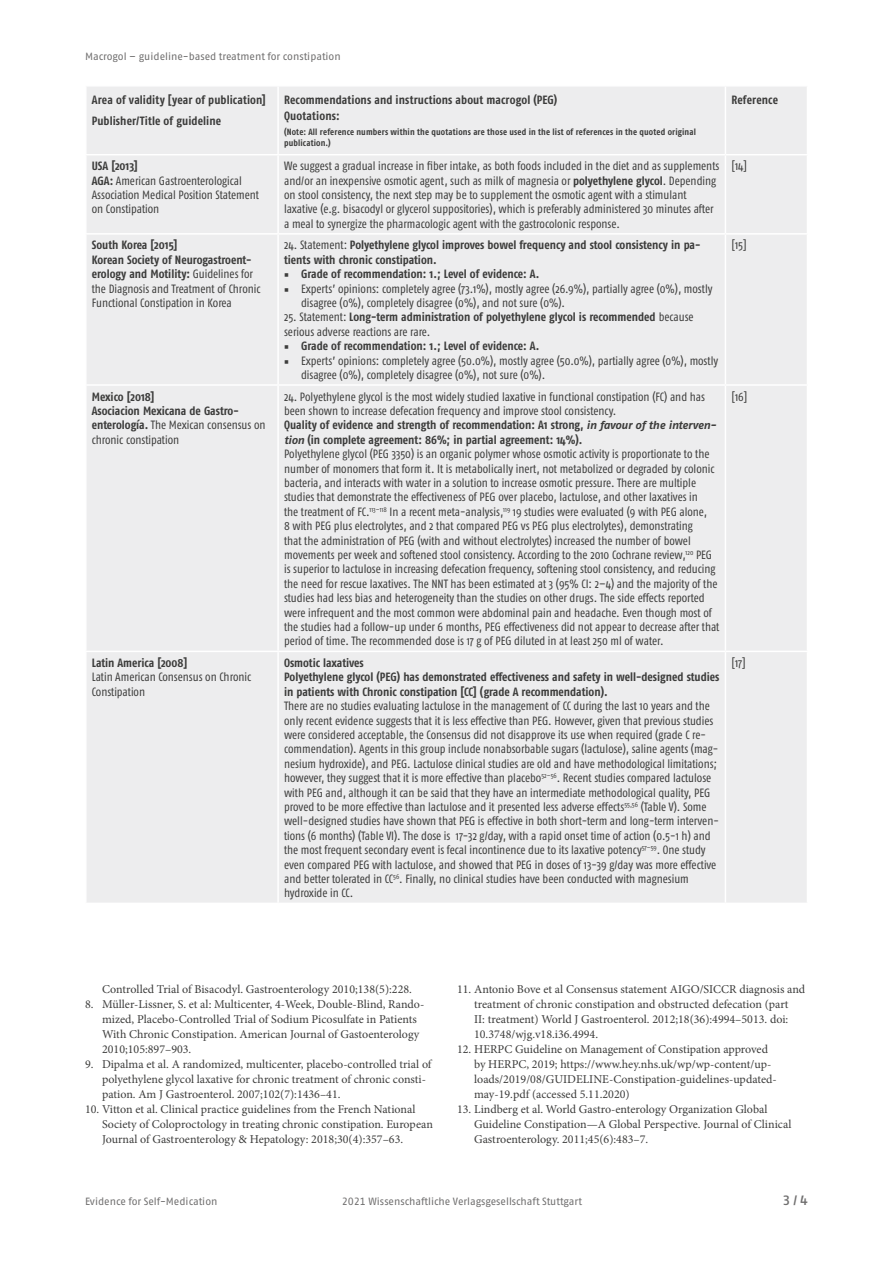
<style>
.page{position:relative;width:893px;height:1263px;background:#fff}
.page>*{position:absolute;margin:0;border:0;box-sizing:border-box;transform-origin:0 0}
.t1{font:500 13.5px "Fago Pro";color:#706f6f}
.t2{font:condensed 12px/14.4px "Fago Pro";color:#3c3c3b}
.t3{font:12px/15px "Minion Pro";color:#3c3c3b}
.t4{font:700 condensed 12px/14.4px "Fago Pro";color:#3c3c3b}
.t5{font:10.5px "Fago Pro";letter-spacing:-.005em;color:#706f6f}
.t6{font:700 condensed 9px/10.8px "Fago Pro";letter-spacing:.02em;color:#3c3c3b}
.s1{font-weight:700}
.s2{font-weight:400}
.s3{font-family:"Minion Pro";font-weight:400;font-stretch:normal}
.s4{font-family:"Minion Pro";font-stretch:normal}
.s5{font-weight:700;font-style:italic;font-stretch:normal;font-size:11.25px}
</style>
<div class="page">
<div style="left:87px;top:87px;width:720px;height:815px;background:#ededee"></div>
<hr style="left:277px;top:87px;width:2px;height:67px;background:#fff">
<hr style="left:725px;top:87px;width:1px;height:67px;background:#fff">
<hr style="left:85px;top:154px;width:193px;height:1px;background:#fff">
<hr style="left:278px;top:154px;width:447px;height:1px;background:#fff">
<hr style="left:277px;top:155px;width:2px;height:78px;background:#fff">
<hr style="left:725px;top:154px;width:83px;height:1px;background:#fff">
<hr style="left:725px;top:155px;width:1px;height:78px;background:#fff">
<hr style="left:85px;top:233px;width:193px;height:2px;background:#fff">
<hr style="left:278px;top:233px;width:447px;height:2px;background:#fff">
<hr style="left:277px;top:235px;width:2px;height:149px;background:#fff">
<hr style="left:725px;top:233px;width:83px;height:2px;background:#fff">
<hr style="left:725px;top:235px;width:1px;height:149px;background:#fff">
<hr style="left:85px;top:384px;width:193px;height:2px;background:#fff">
<hr style="left:278px;top:384px;width:447px;height:2px;background:#fff">
<hr style="left:277px;top:386px;width:2px;height:265px;background:#fff">
<hr style="left:725px;top:384px;width:83px;height:2px;background:#fff">
<hr style="left:725px;top:386px;width:1px;height:265px;background:#fff">
<hr style="left:85px;top:651px;width:193px;height:1px;background:#fff">
<hr style="left:278px;top:651px;width:447px;height:1px;background:#fff">
<hr style="left:277px;top:652px;width:2px;height:250px;background:#fff">
<hr style="left:725px;top:651px;width:83px;height:1px;background:#fff">
<hr style="left:725px;top:652px;width:1px;height:250px;background:#fff">
<p class="t5" style="left:85px;top:50px;width:257px">Macrogol – guideline-based treatment for constipation</p>
<p class="t4" style="left:92px;top:89px;width:176px;line-height:20.7px">Area of validity [year of publication]<br>Publisher/Title of guideline</p>
<p class="t4" style="left:284px;top:91px;width:275px;line-height:16.5px">Recommendations and instructions about macrogol (PEG)<br>Quotations:</p>
<p class="t6" style="left:284px;top:127px;width:413px">(Note: All reference numbers within the quotations are those used in the list of references in the quoted original publication.)</p>
<p class="t4" style="left:731px;top:92px;width:48px">Reference</p>
<p class="t2" style="left:92px;top:159px;width:169px"><span class="s1">USA [2013]<br>AGA:</span> American Gastroenterological<br>Association Medical Position Statement on Constipation</p>
<p class="t2" style="left:284px;top:159px;width:437px">We suggest a gradual increase in fiber intake, as both foods included in the diet and as supplements and/or an inexpensive osmotic agent, such as milk of magnesia or <span class="s1">polyethylene glycol</span>. Depending on stool consistency, the next step may be to supplement the osmotic agent with a stimulant laxative (e.g. bisacodyl or glycerol suppositories), which is preferably administered 30 minutes after a meal to synergize the pharmacologic agent with the gastrocolonic response.</p>
<p class="t2" style="left:731px;top:159px;width:17px">[14]</p>
<p class="t2" style="left:92px;top:238px;width:170px"><span class="s1">South Korea [2015]<br>Korean Society of Neurogastroent&shy;erology and Motility:</span> Guidelines for the Diagnosis and Treatment of Chronic Functional Constipation in Korea</p>
<p class="t4" style="left:284px;top:238px;width:418px"><span class="s2">24. Statement:</span> Polyethylene glycol improves bowel frequency and stool consistency in pa&shy;tients with chronic constipation.</p>
<p class="t2" style="left:731px;top:238px;width:17px">[15]</p>
<p class="t4" style="left:284px;top:267px;width:257px"><span class="s3">■</span> Grade of recommendation: 1.; Level of evidence: A.</p>
<p class="t2" style="left:301px;top:281px;width:413px;text-indent:-17px"><span class="s4">■</span> Experts’ opinions: completely agree (73.1%), mostly agree (26.9%), partially agree (0%), mostly disagree (0%), completely disagree (0%), and not sure (0%).</p>
<p class="t4" style="left:284px;top:310px;width:411px"><span class="s2">25. Statement:</span> Long-term administration of polyethylene glycol is recommended <span class="s2">because serious adverse reactions are rare.</span></p>
<p class="t4" style="left:284px;top:339px;width:257px"><span class="s3">■</span> Grade of recommendation: 1.; Level of evidence: A.</p>
<p class="t2" style="left:301px;top:353px;width:419px;text-indent:-17px"><span class="s4">■</span> Experts’ opinions: completely agree (50.0%), mostly agree (50.0%), partially agree (0%), mostly disagree (0%), completely disagree (0%), not sure (0%).</p>
<p class="t4" style="left:92px;top:389px;width:175px">Mexico [2018]<br>Asociacion Mexicana de Gastro&shy;enterología. <span class="s2">The Mexican consensus on chronic constipation</span></p>
<p class="t2" style="left:284px;top:389px;width:437px">24. Polyethylene glycol is the most widely studied laxative in functional constipation (FC) and has been shown to increase defecation frequency and improve stool consistency.<br><span class="s1">Quality of evidence and strength of recommendation: A1 strong,</span> <span class="s5">in favour of the interven&shy;tion</span> <span class="s1">(in complete agreement: 86%; in partial agreement: 14%).<br></span>Polyethylene glycol (PEG 3350) is an organic polymer whose osmotic activity is proportionate to the number of monomers that form it. It is metabolically inert, not metabolized or degraded by colonic bacteria, and interacts with water in a solution to increase osmotic pressure. There are multiple studies that demonstrate the effectiveness of PEG over placebo, lactulose, and other laxatives in<br>the treatment of FC.<sup>113–118</sup> In a recent meta-analysis,<sup>119</sup> 19 studies were evaluated (9 with PEG alone,<br>8 with PEG plus electrolytes, and 2 that compared PEG vs PEG plus electrolytes), demonstrating<br>that the administration of PEG (with and without electrolytes) increased the number of bowel movements per week and softened stool consistency. According to the 2010 Cochrane review,<sup>120</sup> PEG is superior to lactulose in increasing defecation frequency, softening stool consistency, and reducing the need for rescue laxatives. The NNT has been estimated at 3 (95% CI: 2–4) and the majority of the studies had less bias and heterogeneity than the studies on other drugs. The side effects reported were infrequent and the most common were abdominal pain and headache. Even though most of the studies had a follow-up under 6 months, PEG effectiveness did not appear to decrease after that period of time. The recommended dose is 17 g of PEG diluted in at least 250 ml of water.</p>
<p class="t2" style="left:731px;top:389px;width:17px">[16]</p>
<p class="t4" style="left:92px;top:655px;width:97px">Latin America [2008]</p>
<p class="t2" style="left:92px;top:670px;width:161px">Latin American Consensus on Chronic<br>Constipation</p>
<p class="t2" style="left:731px;top:655px;width:16px">[17]</p>
<p class="t4" style="left:284px;top:655px;width:437px">Osmotic laxatives<br>Polyethylene glycol (PEG) has demonstrated effectiveness and safety in well-designed studies in patients with Chronic constipation [CC] (grade A recommendation).</p>
<p class="t2" style="left:284px;top:699px;width:436px">There are no studies evaluating lactulose in the management of CC during the last 10 years and the only recent evidence suggests that it is less effective than PEG. However, given that previous studies were considered acceptable, the Consensus did not disapprove its use when required (grade C re&shy;commendation). Agents in this group include nonabsorbable sugars (lactulose), saline agents (mag&shy;nesium hydroxide), and PEG. Lactulose clinical studies are old and have methodological limitations; however, they suggest that it is more effective than placebo<sup>52–56</sup>. Recent studies compared lactulose with PEG and, although it can be said that they have an intermediate methodological quality, PEG proved to be more effective than lactulose and it presented less adverse effects<sup>55,56</sup> (Table V). Some well-designed studies have shown that PEG is effective in both short-term and long-term interven&shy;tions (6 months) (Table VI). The dose is 17-32 g/day, with a rapid onset time of action (0.5-1 h) and the most frequent secondary event is fecal incontinence due to its laxative potency<sup>57–59</sup>. One study even compared PEG with lactulose, and showed that PEG in doses of 13-39 g/day was more effective and better tolerated in CC<sup>56</sup>. Finally, no clinical studies have been conducted with magnesium hydroxide in CC.</p>
<p class="t3" style="left:102px;top:982px;width:311px">Controlled Trial of Bisacodyl. Gastroenterology 2010;138(5):228.</p>
<p class="t3" style="left:102px;top:997px;width:324px;text-indent:-17px">8. Müller-Lissner, S. et al: Multicenter, 4-Week, Double-Blind, Rando&shy;mized, Placebo-Controlled Trial of Sodium Picosulfate in Patients With Chronic Constipation. American Journal of Gastoenterology 2010;105:897–903.</p>
<p class="t3" style="left:102px;top:1057px;width:331px;text-indent:-17px">9. Dipalma et al. A randomized, multicenter, placebo-controlled trial of polyethylene glycol laxative for chronic treatment of chronic consti&shy;pation. Am J Gastroenterol. 2007;102(7):1436–41.</p>
<p class="t3" style="left:102px;top:1102px;width:332px;text-indent:-17px">10. Vitton et al. Clinical practice guidelines from the French National<br>Society of Coloproctology in treating chronic constipation. European<br>Journal of Gastroenterology &amp; Hepatology: 2018;30(4):357–63.</p>
<p class="t3" style="left:474px;top:982px;width:333px;text-indent:-17px">11. Antonio Bove et al Consensus statement AIGO/SICCR diagnosis and treatment of chronic constipation and obstructed defecation (part<br>II: treatment) World J Gastroenterol. 2012;18(36):4994–5013. doi:<br>10.3748/wjg.v18.i36.4994.</p>
<p class="t3" style="left:474px;top:1042px;width:304px;text-indent:-17px">12. HERPC Guideline on Management of Constipation approved by HERPC, 2019; https://www.hey.nhs.uk/wp/wp-content/up&shy;loads/2019/08/GUIDELINE-Constipation-guidelines-updated&shy;may-19.pdf (accessed 5.11.2020)</p>
<p class="t3" style="left:474px;top:1102px;width:319px;text-indent:-17px">13. Lindberg et al. World Gastro-enterology Organization Global<br>Guideline Constipation—A Global Perspective. Journal of Clinical<br>Gastroenterology. 2011;45(6):483–7.</p>
<p class="t5" style="left:85px;top:1195px;width:134px">Evidence for Self-Medication</p>
<p class="t5" style="left:342px;top:1195px;width:242px">2021 Wissenschaftliche Verlagsgesellschaft Stuttgart</p>
<p class="t1" style="left:782px;top:1192px;width:27px">3 / 4</p>
</div>
